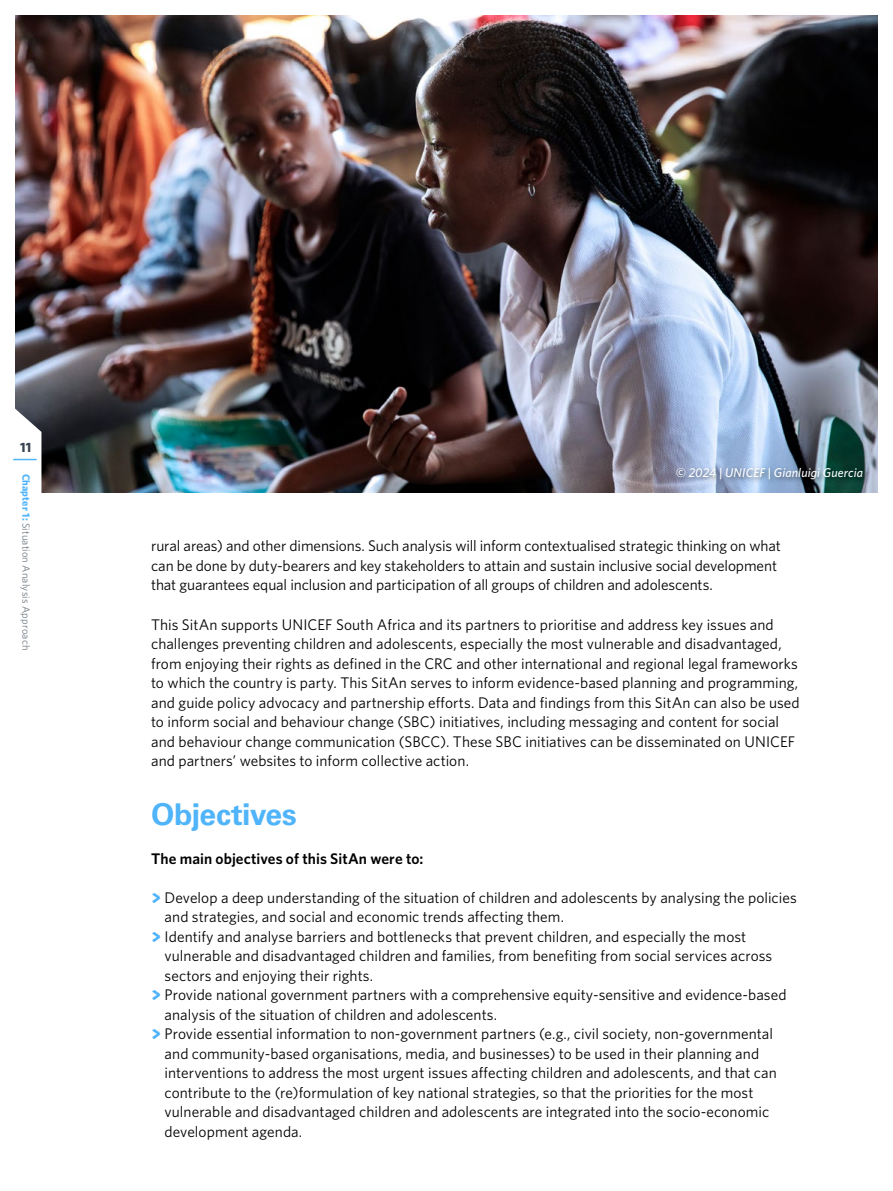
<style>
.page{position:relative;width:893px;height:1191px;background:#fff}
.page>*{position:absolute;margin:0;border:0;box-sizing:border-box;transform-origin:0 0}
.t1{font:700 30px "Univers LT Std";letter-spacing:-.015em;color:#50b4fa}
.t2{font:15.3px/19.5px "Whitney";color:#000}
.t3{font:600 15.3px "Whitney";letter-spacing:.005em;color:#000}
.t4{font:700 13.5px "Whitney";color:#38424d}
.t5{font:italic 500 12.75px "Whitney";letter-spacing:.01em;color:#fff}
.t6{font:10.5px "Whitney";letter-spacing:.015em;color:#737b83}
.s1{font-weight:700;color:#50b4fa}
.s2{font-family:"Tisa Sans Pro";font-weight:800;font-size:18px;color:#50b4fa}
</style>
<div class="page">
<img style="left:16px;top:16px;width:861px;height:477px">
<div style="left:674px;top:465px;width:196px;height:21px;background:#000;opacity:.5"></div>
<svg style="left:13px;top:402px;width:28px;height:91px"></svg>
<p class="t4" style="left:20px;top:438px;width:13px">11</p>
<p class="t6" style="left:33px;top:473px;width:178px;rotate:90deg"><span class="s1">Chapter 1:</span> Situation Analysis Approach</p>
<p class="t5" style="left:676px;top:464px;width:189px">© 2024 | UNICEF | Gianluigi Guercia</p>
<p class="t2" style="left:151px;top:536px;width:631px">rural areas) and other dimensions. Such analysis will inform contextualised strategic thinking on what can be done by duty-bearers and key stakeholders to attain and sustain inclusive social development that guarantees equal inclusion and participation of all groups of children and adolescents.</p>
<p class="t2" style="left:151px;top:614px;width:650px">This SitAn supports UNICEF South Africa and its partners to prioritise and address key issues and challenges preventing children and adolescents, especially the most vulnerable and disadvantaged, from enjoying their rights as defined in the CRC and other international and regional legal frameworks to which the country is party. This SitAn serves to inform evidence-based planning and programming, and guide policy advocacy and partnership efforts. Data and findings from this SitAn can also be used to inform social and behaviour change (SBC) initiatives, including messaging and content for social and behaviour change communication (SBCC). These SBC initiatives can be disseminated on UNICEF and partners’ websites to inform collective action.</p>
<h1 class="t1" style="left:151px;top:796px;width:147px">Objectives</h1>
<p class="t3" style="left:151px;top:848px;width:274px">The main objectives of this SitAn were to:</p>
<p class="t2" style="left:151px;top:887px;width:647px"><span class="s2">&gt;</span> Develop a deep understanding of the situation of children and adolescents by analysing the policies</p>
<p class="t2" style="left:165px;top:906px;width:401px">and strategies, and social and economic trends affecting them.</p>
<p class="t2" style="left:151px;top:926px;width:597px"><span class="s2">&gt;</span> Identify and analyse barriers and bottlenecks that prevent children, and especially the most</p>
<p class="t2" style="left:165px;top:945px;width:609px">vulnerable and disadvantaged children and families, from benefiting from social services across</p>
<p class="t2" style="left:165px;top:965px;width:210px">sectors and enjoying their rights.</p>
<p class="t2" style="left:151px;top:984px;width:637px"><span class="s2">&gt;</span> Provide national government partners with a comprehensive equity-sensitive and evidence-based</p>
<p class="t2" style="left:165px;top:1004px;width:334px">analysis of the situation of children and adolescents.</p>
<p class="t2" style="left:151px;top:1023px;width:623px"><span class="s2">&gt;</span> Provide essential information to non-government partners (e.g., civil society, non-governmental</p>
<p class="t2" style="left:165px;top:1043px;width:596px">and community-based organisations, media, and businesses) to be used in their planning and</p>
<p class="t2" style="left:165px;top:1062px;width:614px">interventions to address the most urgent issues affecting children and adolescents, and that can</p>
<p class="t2" style="left:165px;top:1082px;width:590px">contribute to the (re)formulation of key national strategies, so that the priorities for the most</p>
<p class="t2" style="left:165px;top:1101px;width:606px">vulnerable and disadvantaged children and adolescents are integrated into the socio-economic</p>
<p class="t2" style="left:165px;top:1121px;width:139px">development agenda.</p>
</div>
